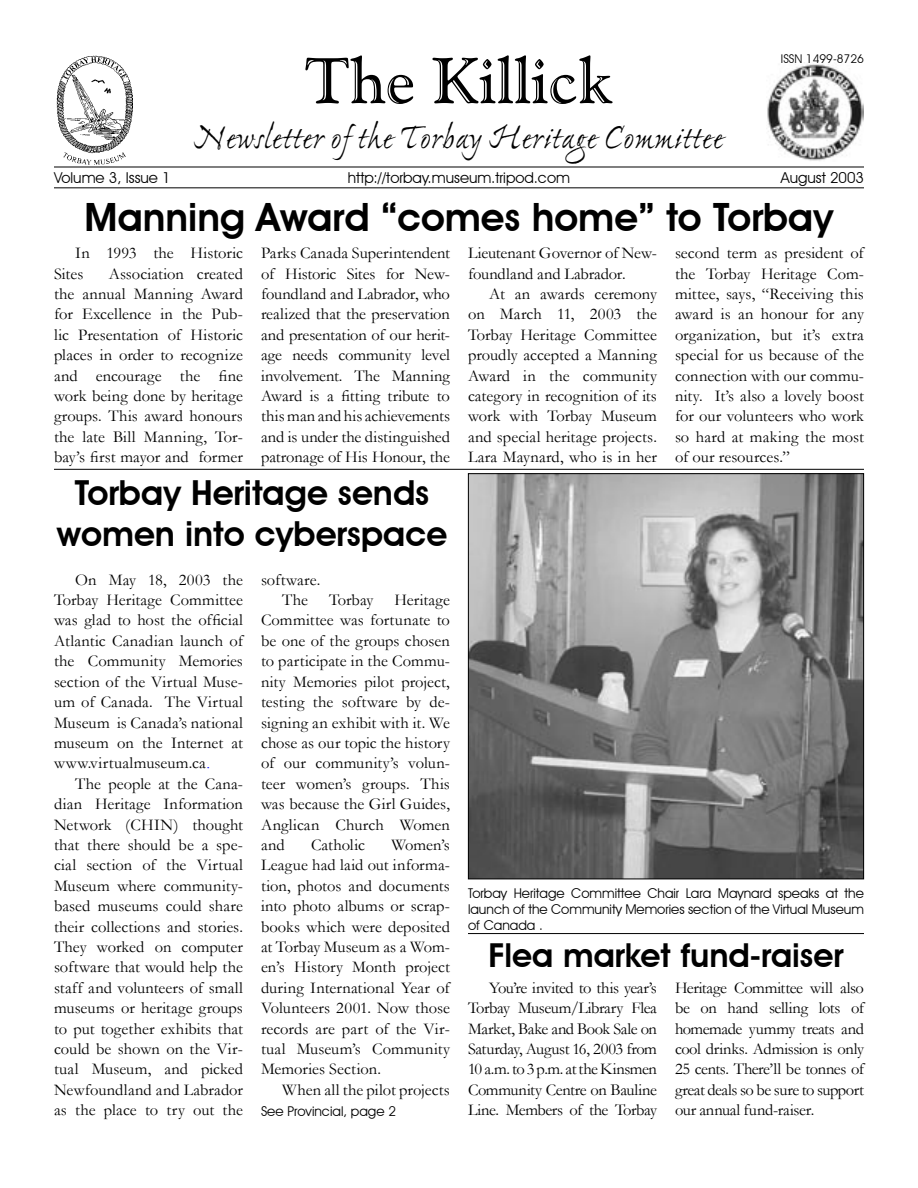
<style>
.page{position:relative;width:918px;height:1188px;background:#fff}
.page>*{position:absolute;margin:0;border:0;box-sizing:border-box;transform-origin:0 0}
.t1{font:64.5px "Goudy Handtooled BT";color:#000}
.t2{font:600 39px "Avant Garde IT Cby BT";color:#000}
.t3{font:36px "Ex Ponto MM Os F 290";color:#000}
.t4{font:600 34.5px/41.4px "Avant Garde IT Cby BT";color:#000;text-align:center}
.t5{font:600 33px "Avant Garde IT Cby BT";color:#000}
.t6{font:16.5px/20.4px "Garamond";color:#000;text-align:justify}
.t7{font:15px "Avant Garde IT Cby BT";color:#000}
.t8{font:13.5px/16.2px "Avant Garde IT Cby BT";color:#000;text-align:justify}
.t9{font:12px "Avant Garde IT Cby BT";color:#000}
.s1{font-family:"Times New Roman";font-size:15px;color:#00f}
</style>
<div class="page">
<img style="left:767px;top:64px;width:97px;height:97px">
<hr style="left:54px;top:167px;width:810px;height:1px;background:#000">
<hr style="left:54px;top:187px;width:810px;height:1px;background:#000">
<img style="left:56px;top:55px;width:77px;height:110px">
<hr style="left:54px;top:469px;width:810px;height:1px;background:#000">
<hr style="left:468px;top:933px;width:396px;height:1px;background:#000">
<img style="left:470px;top:475px;width:392px;height:402px">
<h1 class="t1" style="left:305px;top:41px;width:310px">The Killick</h1>
<h3 class="t3" style="left:194px;top:120px;width:531px">Newsletter of the Torbay Heritage Committee</h3>
<p class="t9" style="left:781px;top:52px;width:85px">ISSN 1499-8726</p>
<p class="t7" style="left:54px;top:168px;width:118px">Volume 3, Issue 1</p>
<p class="t7" style="left:781px;top:168px;width:85px">August 2003</p>
<p class="t7" style="left:348px;top:168px;width:224px">http://torbay.museum.tripod.com</p>
<h2 class="t2" style="left:85px;top:193px;width:750px">Manning Award “comes home” to Torbay</h2>
<p class="t6" style="left:468px;top:242px;width:191px">Lieutenant Governor of New&shy;foundland and Labrador.</p>
<p class="t6" style="left:468px;top:283px;width:191px;text-indent:21px">At an awards ceremony on March 11, 2003 the Torbay Heritage Committee proudly accepted a Manning Award in the community category in recognition of its work with Torbay Museum and special heritage projects.<br>Lara Maynard, who is in her</p>
<p class="t6" style="left:261px;top:242px;width:191px">Parks Canada Superintendent of Historic Sites for New&shy;foundland and Labrador, who realized that the preservation and presentation of our herit&shy;age needs community level involvement. The Manning Award is a fitting tribute to this man and his achievements and is under the distinguished patronage of His Honour, the</p>
<p class="t6" style="left:675px;top:242px;width:191px">second term as president of the Torbay Heritage Com&shy;mittee, says, “Receiving this award is an honour for any organization, but it’s extra special for us because of the connection with our commu&shy;nity. It’s also a lovely boost for our volunteers who work so hard at making the most of our resources.”</p>
<p class="t6" style="left:54px;top:242px;width:190px;text-indent:21px">In 1993 the Historic<br>Sites</p>
<p class="t6" style="left:54px;top:263px;width:191px;text-indent:55px">Association created the annual Manning Award for Excellence in the Pub&shy;lic Presentation of Historic places in order to recognize and encourage the fine work being done by heritage groups. This award honours the late Bill Manning, Tor&shy;bay’s first mayor and former</p>
<h3 class="t4" style="left:57px;top:472px;width:392px">Torbay Heritage sends women into cyberspace</h3>
<p class="t6" style="left:261px;top:569px;width:61px;text-align:center">software.<br>The</p>
<p class="t6" style="left:54px;top:569px;width:191px;text-indent:21px">On May 18, 2003 the Torbay Heritage Committee was glad to host the official Atlantic Canadian launch of the Community Memories section of the Virtual Muse&shy;um of Canada. The Virtual Museum is Canada’s national museum on the Internet at www.virtualmuseum.ca<span class="s1">.</span></p>
<p class="t6" style="left:54px;top:773px;width:191px;text-indent:21px">The people at the Cana&shy;dian Heritage Information Network (CHIN) thought that there should be a spe&shy;cial section of the Virtual Museum where community&shy;based museums could share their collections and stories.<br>They worked on computer software that would help the staff and volunteers of small museums or heritage groups to put together exhibits that could be shown on the Vir&shy;tual Museum, and picked Newfoundland and Labrador as the place to try out the</p>
<p class="t6" style="left:329px;top:589px;width:46px">Torbay</p>
<p class="t6" style="left:261px;top:589px;width:191px;text-indent:133px">Heritage Committee was fortunate to be one of the groups chosen to participate in the Commu&shy;nity Memories pilot project, testing the software by de&shy;signing an exhibit with it. We chose as our topic the history of our community’s volun&shy;teer women’s groups. This was because the Girl Guides, Anglican Church Women and</p>
<p class="t6" style="left:311px;top:834px;width:55px">Catholic</p>
<p class="t6" style="left:261px;top:834px;width:191px;text-indent:130px">Women’s League had laid out informa&shy;tion, photos and documents into photo albums or scrap&shy;books which were deposited at Torbay Museum as a Wom&shy;en’s History Month project during International Year of Volunteers 2001. Now those records are part of the Vir&shy;tual Museum’s Community Memories Section.</p>
<p class="t6" style="left:282px;top:1079px;width:169px">When all the pilot projects</p>
<p class="t8" style="left:468px;top:884px;width:397px">Torbay Heritage Committee Chair Lara Maynard speaks at the launch of the Community Memories section of the Virtual Museum of Canada .</p>
<h3 class="t5" style="left:489px;top:935px;width:356px">Flea market fund-raiser</h3>
<p class="t6" style="left:675px;top:977px;width:191px">Heritage Committee will also be on hand selling lots of homemade yummy treats and cool drinks. Admission is only 25 cents. There’ll be tonnes of great deals so be sure to support</p>
<p class="t6" style="left:468px;top:977px;width:191px;text-indent:21px">You’re invited to this year’s Torbay Museum/Library Flea Market, Bake and Book Sale on Saturday, August 16, 2003 from 10 a.m. to 3 p.m. at the Kinsmen Community Centre on Bauline Line. Members of the Torbay</p>
<p class="t8" style="left:261px;top:1103px;width:137px">See Provincial, page 2</p>
<p class="t6" style="left:675px;top:1099px;width:141px">our annual fund-raiser.</p>
</div>
